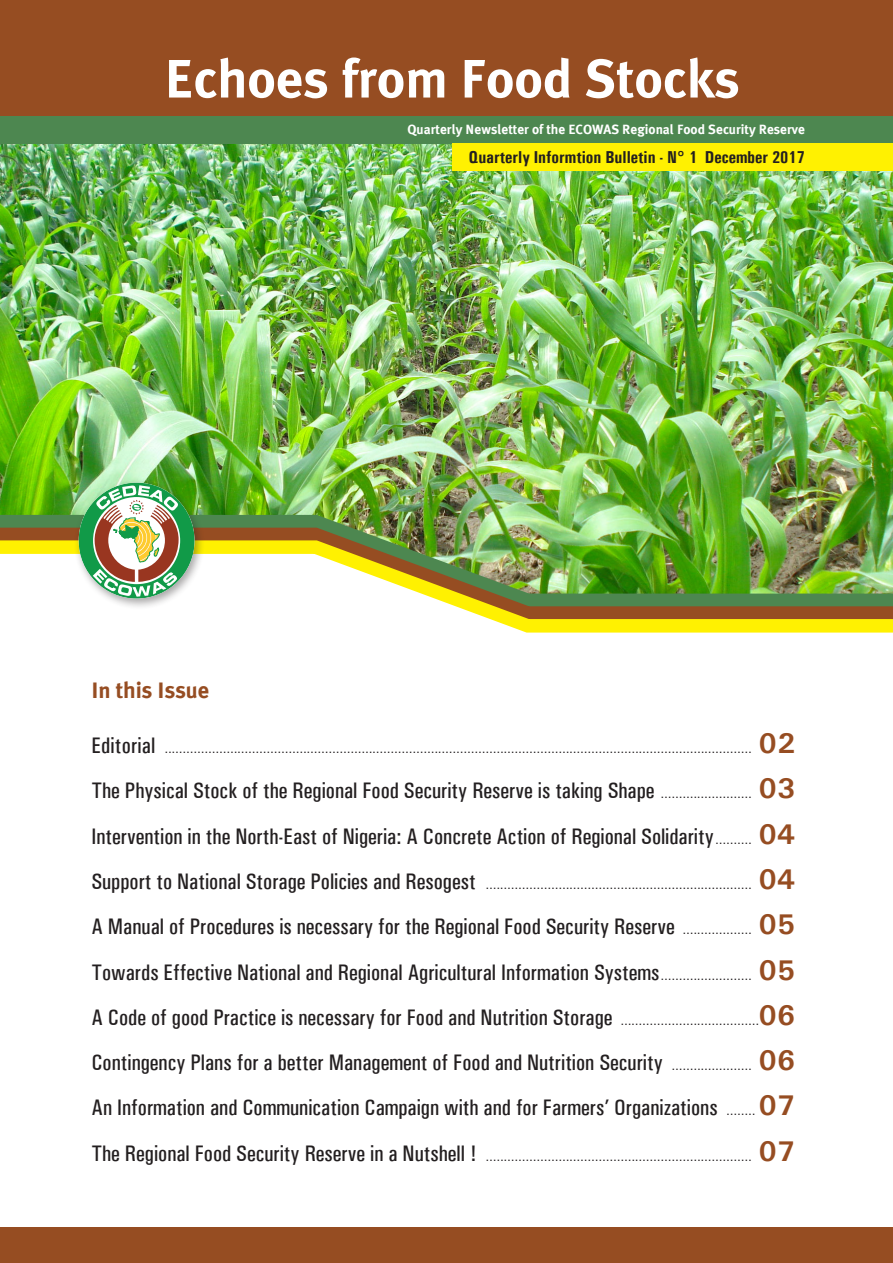
<style>
.page{position:relative;width:893px;height:1263px;background:#fff}
.page>*{position:absolute;margin:0;border:0;box-sizing:border-box;transform-origin:0 0}
.t1{font:700 54px "Meta Plus";color:#fff}
.t2{font:500 condensed 22.5px "Univers";color:#231f20}
.t3{font:700 22.5px "Meta Plus";color:#964d22}
.t4{font:700 condensed 17.25px "Univers";color:#231f20}
.t5{font:300 14.25px "Univers";color:#231f20}
.t6{font:700 13.5px "Meta Plus";color:#fff}
.s1{font-weight:500;font-stretch:condensed;font-size:22.5px}
.s2{font-weight:700;font-size:28.5px;color:#964d22}
.s3{font-weight:300;font-stretch:normal;font-size:14.25px}
.s4{font-weight:700;font-stretch:normal;font-size:28.5px;color:#964d22}
</style>
<div class="page">
<img style="left:0;top:144px;width:893px;height:364px">
<div style="left:0;top:0;width:893px;height:118px;background:#964d22"></div>
<div style="left:0;top:116px;width:893px;height:28px;background:#4d8750"></div>
<div style="left:0;top:1227px;width:893px;height:36px;background:#964d22"></div>
<div style="left:452px;top:144px;width:441px;height:27px;background:#fff101"></div>
<img style="left:0;top:508px;width:893px;height:13px">
<img style="left:0;top:521px;width:893px;height:13px">
<img style="left:0;top:534px;width:893px;height:99px">
<div style="left:73px;top:478px;width:132px;height:132px;background:#231f20;opacity:.4"></div>
<svg style="left:79px;top:483px;width:116px;height:115px"></svg>
<p class="t1" style="left:164px;top:48px;width:577px">Echoes from Food Stocks</p>
<p class="t6" style="left:408px;top:121px;width:399px">Quarterly Newsletter of the ECOWAS Regional Food Security Reserve</p>
<p class="t4" style="left:469px;top:147px;width:338px">Quarterly Informtion Bulletin - N° 1 December 2017</p>
<p class="t3" style="left:91px;top:678px;width:119px">In this Issue</p>
<p class="t5" style="left:91px;top:739px;width:705px"><span class="s1">Editorial</span> ................................................................................................................................................................. <span class="s2">02</span></p>
<p class="t2" style="left:91px;top:778px;width:705px">The Physical Stock of the Regional Food Security Reserve is taking Shape <span class="s3">.........................</span> <span class="s4">03</span></p>
<p class="t2" style="left:91px;top:823px;width:705px">Intervention in the North-East of Nigeria: A Concrete Action of Regional Solidarity<span class="s3">..........</span> <span class="s4">04</span></p>
<p class="t5" style="left:91px;top:875px;width:705px"><span class="s1">Support to National Storage Policies and Resogest</span> ......................................................................... <span class="s2">04</span></p>
<p class="t2" style="left:91px;top:913px;width:705px">A Manual of Procedures is necessary for the Regional Food Security Reserve <span class="s3">...................</span> <span class="s4">05</span></p>
<p class="t2" style="left:91px;top:959px;width:705px">Towards Effective National and Regional Agricultural Information Systems<span class="s3">.........................</span> <span class="s4">05</span></p>
<p class="t2" style="left:91px;top:1004px;width:705px">A Code of good Practice is necessary for Food and Nutrition Storage <span class="s3">......................................</span><span class="s4">06</span></p>
<p class="t2" style="left:91px;top:1049px;width:705px">Contingency Plans for a better Management of Food and Nutrition Security <span class="s3">......................</span> <span class="s4">06</span></p>
<p class="t2" style="left:91px;top:1094px;width:705px">An Information and Communication Campaign with and for Farmers’ Organizations <span class="s3">........</span> <span class="s4">07</span></p>
<p class="t5" style="left:91px;top:1147px;width:705px"><span class="s1">The Regional Food Security Reserve in a Nutshell !</span> ......................................................................... <span class="s2">07</span></p>
</div>
